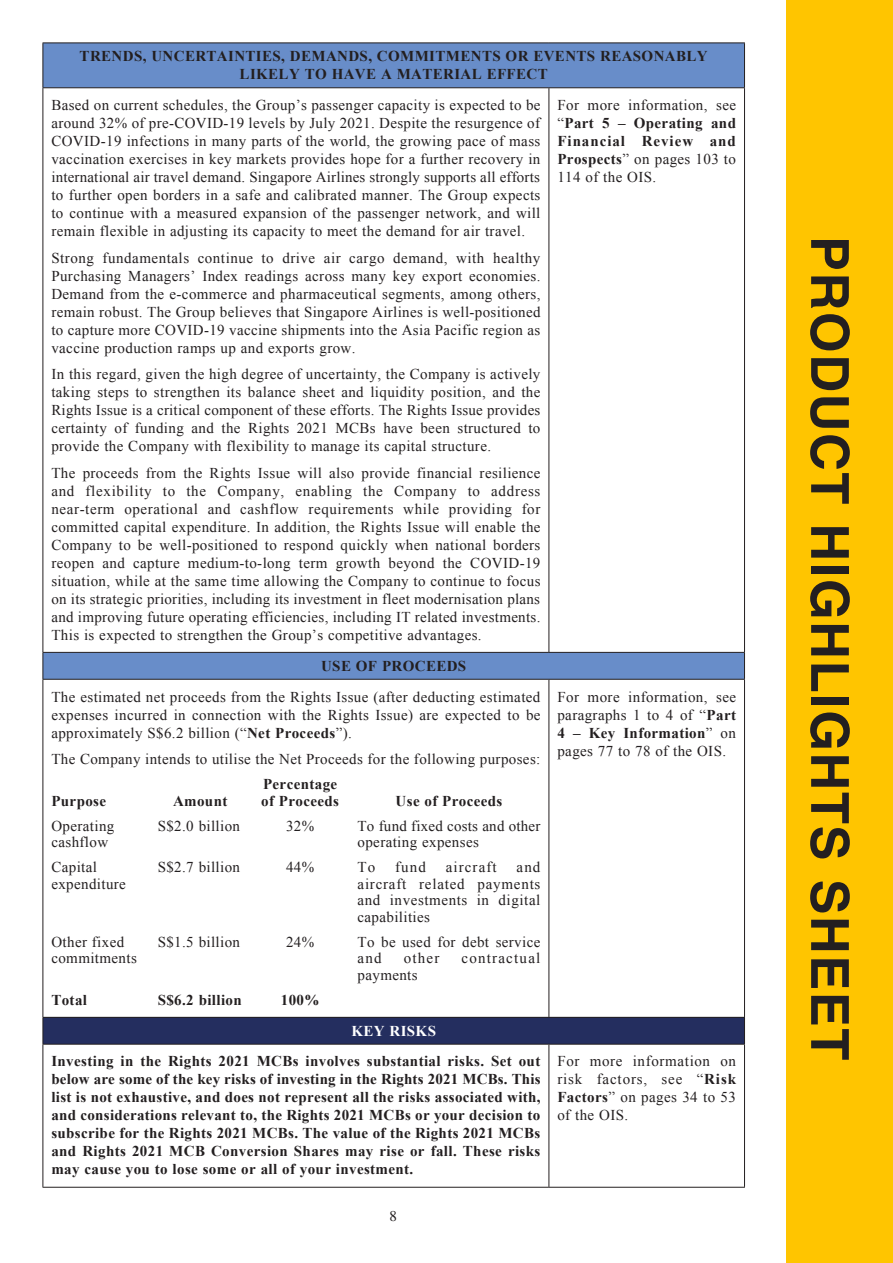
<style>
.page{position:relative;width:893px;height:1263px;background:#fff}
.page>*{position:absolute;margin:0;border:0;box-sizing:border-box;transform-origin:0 0}
.t1{font:700 52.5px "Helvetica LT Std";letter-spacing:.03em;color:#231f20}
._00_E_Body_Text{font:15px/18px "Times New Roman";letter-spacing:.025em;color:#231f20;text-align:justify}
._00_E_Body_Text-2{font:700 15px/18px "Times New Roman";letter-spacing:.025em;color:#231f20;text-align:center}
._50_E_Table_Text{font:15px/16.5px "Times New Roman";letter-spacing:.025em;color:#231f20}
._50_E_Table_Text-2{font:700 15px/16.5px "Times New Roman";letter-spacing:.025em;color:#231f20}
._50_E_Table_Text-3{font:15px "Times New Roman";letter-spacing:.08em;color:#231f20}
._50_E_Table_Text-4{font:15px "Times New Roman";letter-spacing:.075em;color:#231f20}
._00_E_Body_Text-3{font:700 15px "Times New Roman";letter-spacing:.025em;color:#fff}
.t2{font:15px "Times LT Std";color:#231f20}
.s1{font-weight:700}
</style>
<div class="page">
<div style="left:787px;top:0;width:106px;height:1263px;background:#ffc500"></div>
<svg style="left:44px;top:44px;width:700px;height:635px"></svg>
<div style="left:43px;top:1017px;width:701px;height:27px;background:#242e5f"></div>
<hr style="left:43px;top:43px;width:506px;height:1px;background:#231f20">
<hr style="left:43px;top:43px;width:1px;height:44px;background:#231f20">
<hr style="left:549px;top:43px;width:196px;height:1px;background:#231f20">
<hr style="left:744px;top:43px;width:1px;height:44px;background:#231f20">
<hr style="left:43px;top:87px;width:506px;height:1px;background:#231f20">
<hr style="left:43px;top:88px;width:1px;height:564px;background:#231f20">
<hr style="left:549px;top:87px;width:196px;height:1px;background:#231f20">
<hr style="left:549px;top:88px;width:1px;height:564px;background:#231f20">
<hr style="left:744px;top:88px;width:1px;height:564px;background:#231f20">
<hr style="left:43px;top:652px;width:506px;height:1px;background:#231f20">
<svg style="left:43px;top:653px;width:1px;height:26px"></svg>
<hr style="left:549px;top:652px;width:196px;height:1px;background:#231f20">
<svg style="left:744px;top:653px;width:1px;height:26px"></svg>
<hr style="left:43px;top:679px;width:506px;height:1px;background:#231f20">
<hr style="left:43px;top:680px;width:1px;height:337px;background:#231f20">
<hr style="left:549px;top:679px;width:196px;height:1px;background:#231f20">
<hr style="left:549px;top:680px;width:1px;height:337px;background:#231f20">
<hr style="left:744px;top:680px;width:1px;height:337px;background:#231f20">
<hr style="left:43px;top:1017px;width:506px;height:1px;background:#231f20">
<svg style="left:43px;top:1018px;width:1px;height:26px"></svg>
<hr style="left:549px;top:1017px;width:196px;height:1px;background:#231f20">
<svg style="left:744px;top:1018px;width:1px;height:26px"></svg>
<hr style="left:43px;top:1044px;width:506px;height:1px;background:#231f20">
<hr style="left:43px;top:1044px;width:1px;height:143px;background:#231f20">
<hr style="left:549px;top:1044px;width:196px;height:1px;background:#231f20">
<hr style="left:549px;top:1044px;width:1px;height:143px;background:#231f20">
<hr style="left:744px;top:1044px;width:1px;height:143px;background:#231f20">
<hr style="left:43px;top:1187px;width:506px;height:1px;background:#231f20">
<hr style="left:549px;top:1187px;width:196px;height:1px;background:#231f20">
<p class="_00_E_Body_Text-2" style="left:80px;top:47px;width:629px">TRENDS, UNCERTAINTIES, DEMANDS, COMMITMENTS OR EVENTS REASONABLY<br>LIKELY TO HAVE A MATERIAL EFFECT</p>
<p class="_00_E_Body_Text" style="left:51px;top:96px;width:491px">Based on current schedules, the Group’s passenger capacity is expected to be around 32% of pre-COVID-19 levels by July 2021. Despite the resurgence of COVID-19 infections in many parts of the world, the growing pace of mass vaccination exercises in key markets provides hope for a further recovery in international air travel demand. Singapore Airlines strongly supports all efforts to further open borders in a safe and calibrated manner. The Group expects to continue with a measured expansion of the passenger network, and will remain flexible in adjusting its capacity to meet the demand for air travel.</p>
<p class="_00_E_Body_Text" style="left:51px;top:248px;width:491px">Strong fundamentals continue to drive air cargo demand, with healthy Purchasing Managers’ Index readings across many key export economies.<br>Demand from the e-commerce and pharmaceutical segments, among others, remain robust. The Group believes that Singapore Airlines is well-positioned to capture more COVID-19 vaccine shipments into the Asia Pacific region as vaccine production ramps up and exports grow.</p>
<p class="_00_E_Body_Text" style="left:51px;top:365px;width:491px">In this regard, given the high degree of uncertainty, the Company is actively taking steps to strengthen its balance sheet and liquidity position, and the Rights Issue is a critical component of these efforts. The Rights Issue provides certainty of funding and the Rights 2021 MCBs have been structured to provide the Company with flexibility to manage its capital structure.</p>
<p class="_00_E_Body_Text" style="left:51px;top:463px;width:491px">The proceeds from the Rights Issue will also provide financial resilience and flexibility to the Company, enabling the Company to address near-term operational and cashflow requirements while providing for committed capital expenditure. In addition, the Rights Issue will enable the Company to be well-positioned to respond quickly when national borders reopen and capture medium-to-long term growth beyond the COVID-19 situation, while at the same time allowing the Company to continue to focus on its strategic priorities, including its investment in fleet modernisation plans and improving future operating efficiencies, including IT related investments.<br>This is expected to strengthen the Group’s competitive advantages.</p>
<p class="_00_E_Body_Text" style="left:557px;top:96px;width:180px">For more information, see “<span class="s1">Part 5 – Operating and Financial Review and Prospects</span>” on pages 103 to 114 of the OIS.</p>
<p class="_00_E_Body_Text-2" style="left:321px;top:656px;width:147px">USE OF PROCEEDS</p>
<p class="_00_E_Body_Text" style="left:51px;top:687px;width:491px">The estimated net proceeds from the Rights Issue (after deducting estimated expenses incurred in connection with the Rights Issue) are expected to be approximately S$6.2 billion (“<span class="s1">Net Proceeds</span>”).</p>
<p class="_00_E_Body_Text" style="left:51px;top:750px;width:490px">The Company intends to utilise the Net Proceeds for the following purposes:</p>
<p class="_50_E_Table_Text-2" style="left:51px;top:792px;width:56px">Purpose</p>
<p class="_50_E_Table_Text-2" style="left:173px;top:792px;width:56px">Amount</p>
<p class="_50_E_Table_Text-2" style="left:261px;top:775px;width:79px">Percentage of Proceeds</p>
<p class="_50_E_Table_Text-2" style="left:396px;top:792px;width:108px">Use of Proceeds</p>
<p class="_50_E_Table_Text" style="left:51px;top:817px;width:64px">Operating cashflow</p>
<p class="_50_E_Table_Text" style="left:158px;top:817px;width:84px">S$2.0 billion</p>
<p class="_50_E_Table_Text" style="left:286px;top:817px;width:30px">32%</p>
<p class="_50_E_Table_Text" style="left:358px;top:817px;width:184px">To fund fixed costs and other operating expenses</p>
<p class="_50_E_Table_Text" style="left:51px;top:858px;width:76px">Capital expenditure</p>
<p class="_50_E_Table_Text" style="left:158px;top:858px;width:84px">S$2.7 billion</p>
<p class="_50_E_Table_Text" style="left:286px;top:858px;width:30px">44%</p>
<p class="_50_E_Table_Text" style="left:358px;top:858px;width:19px">To</p>
<p class="_50_E_Table_Text" style="left:395px;top:858px;width:32px">fund</p>
<p class="_50_E_Table_Text-4" style="left:446px;top:857px;width:53px">aircraft</p>
<p class="_50_E_Table_Text" style="left:358px;top:858px;width:184px;text-align:justify;text-indent:159px">and aircraft related payments and investments in digital capabilities</p>
<p class="_50_E_Table_Text" style="left:51px;top:933px;width:87px">Other fixed commitments</p>
<p class="_50_E_Table_Text" style="left:158px;top:933px;width:84px">S$1.5 billion</p>
<p class="_50_E_Table_Text" style="left:286px;top:933px;width:30px">24%</p>
<p class="_50_E_Table_Text" style="left:358px;top:933px;width:184px">To be used for debt service and</p>
<p class="_50_E_Table_Text" style="left:404px;top:949px;width:37px">other</p>
<p class="_50_E_Table_Text-3" style="left:461px;top:948px;width:80px">contractual</p>
<p class="_50_E_Table_Text" style="left:358px;top:966px;width:62px">payments</p>
<p class="_50_E_Table_Text-2" style="left:51px;top:991px;width:37px">Total</p>
<p class="_50_E_Table_Text-2" style="left:158px;top:991px;width:86px">S$6.2 billion</p>
<p class="_50_E_Table_Text-2" style="left:281px;top:991px;width:40px">100%</p>
<p class="_00_E_Body_Text" style="left:557px;top:687px;width:180px">For more information, see paragraphs 1 to 4 of “<span class="s1">Part 4 – Key Information</span>” on pages 77 to 78 of the OIS.</p>
<p class="_00_E_Body_Text-3" style="left:351px;top:1020px;width:86px">KEY RISKS</p>
<p class="_00_E_Body_Text-2" style="left:51px;top:1052px;width:491px;text-align:justify">Investing in the Rights 2021 MCBs involves substantial risks. Set out below are some of the key risks of investing in the Rights 2021 MCBs. This list is not exhaustive, and does not represent all the risks associated with, and considerations relevant to, the Rights 2021 MCBs or your decision to subscribe for the Rights 2021 MCBs. The value of the Rights 2021 MCBs and Rights 2021 MCB Conversion Shares may rise or fall. These risks may cause you to lose some or all of your investment.</p>
<p class="_00_E_Body_Text" style="left:557px;top:1052px;width:180px">For more information on risk factors, see “<span class="s1">Risk Factors</span>” on pages 34 to 53 of the OIS.</p>
<p class="t2" style="left:390px;top:1208px;width:9px">8</p>
<h1 class="t1" style="left:862px;top:236px;width:826px;rotate:90deg">PRODUCT HIGHLIGHTS SHEET</h1>
</div>
